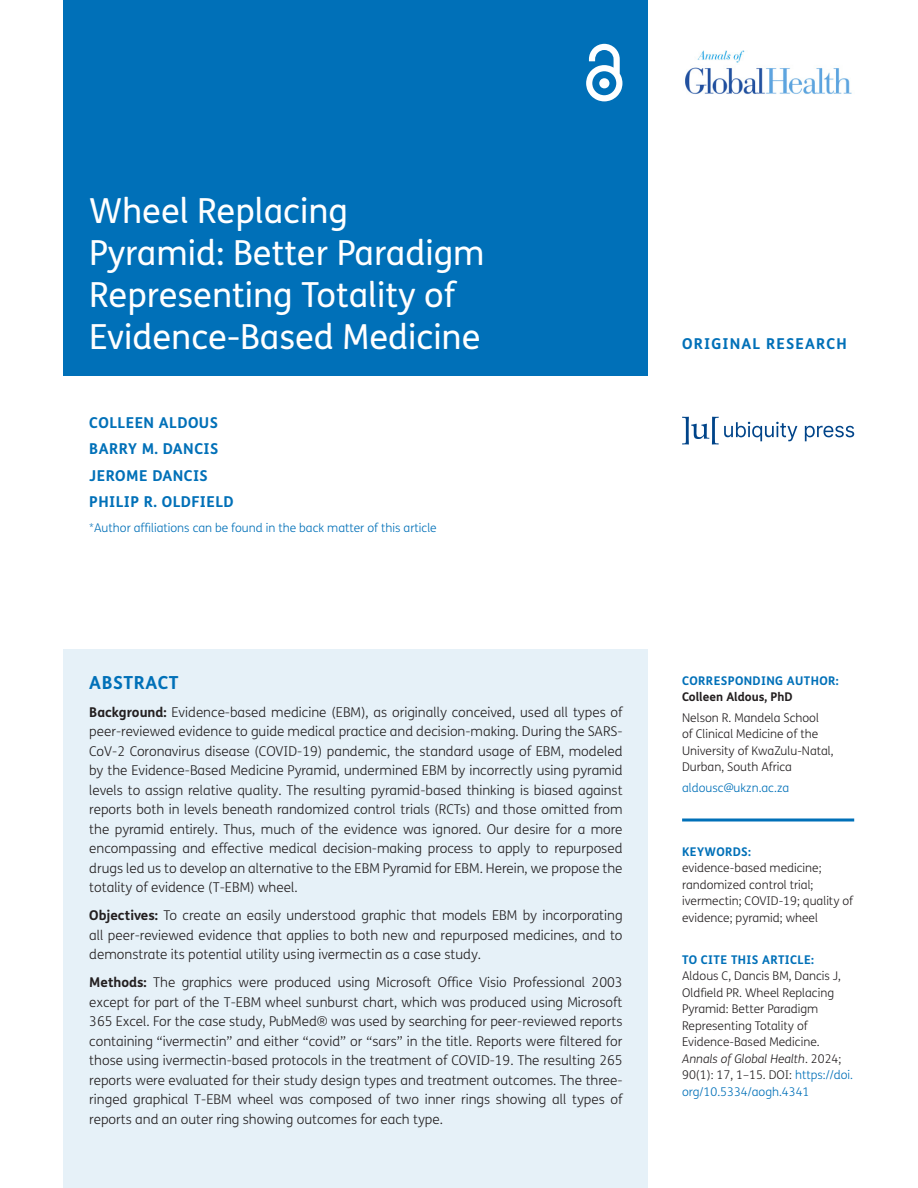
<style>
.page{position:relative;width:918px;height:1188px;background:#fff}
.page>*{position:absolute;margin:0;border:0;box-sizing:border-box;transform-origin:0 0}
.Article_Title{font:34.5px/42px "FS Me";color:#fff}
.t1{font:700 18px "FS Me";letter-spacing:.03em;color:#0070b8}
.Cover_Authors{font:700 15px "FS Me";letter-spacing:.03em;color:#0070b8}
.Cover_Authors-2{font:700 15px "FS Me";letter-spacing:.075em;color:#0070b8}
.Abstract_Copy{font:300 13.5px/19.5px "FS Me";color:#231f20;text-align:justify}
.t2{font:300 12px/16.5px "FS Me";color:#231f20}
.t3{font:300 12px "FS Me";color:#0070b8}
.t4{font:700 12px "FS Me";letter-spacing:.03em;color:#0070b8}
.t5{font:700 12px "FS Me";color:#231f20}
.s1{font-weight:700}
.s2{font-style:italic}
.s3{color:#0070b8}
</style>
<div class="page">
<div style="left:64px;top:0;width:584px;height:376px;background:#0070b8"></div>
<svg style="left:586px;top:44px;width:36px;height:57px"></svg>
<svg style="left:682px;top:417px;width:172px;height:28px"></svg>
<img style="left:685px;top:51px;width:167px;height:43px">
<hr style="left:682px;top:819px;width:172px;height:3px;background:#0070b8">
<div style="left:64px;top:650px;width:584px;height:538px;background:#e6f1f8"></div>
<h1 class="Article_Title" style="left:89px;top:190px;width:397px">Wheel Replacing<br>Pyramid: Better Paradigm<br>Representing Totality of<br>Evidence-Based Medicine</h1>
<p class="Cover_Authors" style="left:89px;top:413px;width:130px">COLLEEN ALDOUS</p>
<p class="Cover_Authors" style="left:89px;top:440px;width:131px">BARRY M. DANCIS</p>
<p class="Cover_Authors" style="left:89px;top:466px;width:120px">JEROME DANCIS</p>
<p class="Cover_Authors" style="left:89px;top:493px;width:146px">PHILIP R. OLDFIELD</p>
<p class="t3" style="left:89px;top:521px;width:349px">*Author affiliations can be found in the back matter of this article</p>
<h1 class="t1" style="left:89px;top:671px;width:91px">ABSTRACT</h1>
<p class="Abstract_Copy" style="left:89px;top:703px;width:535px"><span class="s1">Background:</span> Evidence-based medicine (EBM), as originally conceived, used all types of peer-reviewed evidence to guide medical practice and decision-making. During the SARS-CoV-2 Coronavirus disease (COVID-19) pandemic, the standard usage of EBM, modeled by the Evidence-Based Medicine Pyramid, undermined EBM by incorrectly using pyramid levels to assign relative quality. The resulting pyramid-based thinking is biased against reports both in levels beneath randomized control trials (RCTs) and those omitted from the pyramid entirely. Thus, much of the evidence was ignored. Our desire for a more encompassing and effective medical decision-making process to apply to repurposed drugs led us to develop an alternative to the EBM Pyramid for EBM. Herein, we propose the totality of evidence (T-EBM) wheel.</p>
<p class="Abstract_Copy" style="left:89px;top:906px;width:535px"><span class="s1">Objectives:</span> To create an easily understood graphic that models EBM by incorporating all peer-reviewed evidence that applies to both new and repurposed medicines, and to demonstrate its potential utility using ivermectin as a case study.</p>
<p class="Abstract_Copy" style="left:89px;top:973px;width:535px"><span class="s1">Methods:</span> The graphics were produced using Microsoft Office Visio Professional 2003 except for part of the T-EBM wheel sunburst chart, which was produced using Microsoft 365 Excel. For the case study, PubMed® was used by searching for peer-reviewed reports containing “ivermectin” and either “covid” or “sars” in the title. Reports were filtered for those using ivermectin-based protocols in the treatment of COVID-19. The resulting 265 reports were evaluated for their study design types and treatment outcomes. The three&shy;ringed graphical T-EBM wheel was composed of two inner rings showing all types of reports and an outer ring showing outcomes for each type.</p>
<p class="Cover_Authors-2" style="left:682px;top:334px;width:166px">ORIGINAL RESEARCH</p>
<p class="t4" style="left:682px;top:673px;width:158px">CORRESPONDING AUTHOR:</p>
<p class="t5" style="left:682px;top:690px;width:112px">Colleen Aldous, PhD</p>
<p class="t2" style="left:682px;top:710px;width:153px">Nelson R. Mandela School<br>of Clinical Medicine of the<br>University of KwaZulu-Natal,<br>Durban, South Africa</p>
<p class="t3" style="left:682px;top:781px;width:109px">aldousc@ukzn.ac.za</p>
<p class="t4" style="left:682px;top:844px;width:71px">KEYWORDS:</p>
<p class="t2" style="left:682px;top:860px;width:173px">evidence-based medicine; randomized control trial; ivermectin; COVID-19; quality of evidence; pyramid; wheel</p>
<p class="t4" style="left:682px;top:952px;width:133px">TO CITE THIS ARTICLE:</p>
<p class="t2" style="left:682px;top:968px;width:173px">Aldous C, Dancis BM, Dancis J,<br>Oldfield PR. Wheel Replacing<br>Pyramid: Better Paradigm<br>Representing Totality of<br>Evidence-Based Medicine.<br><span class="s2">Annals of Global Health</span>. 2024;<br>90(1): 17, 1–15. DOI: <span class="s3">https://doi. org/10.5334/aogh.4341</span></p>
</div>
